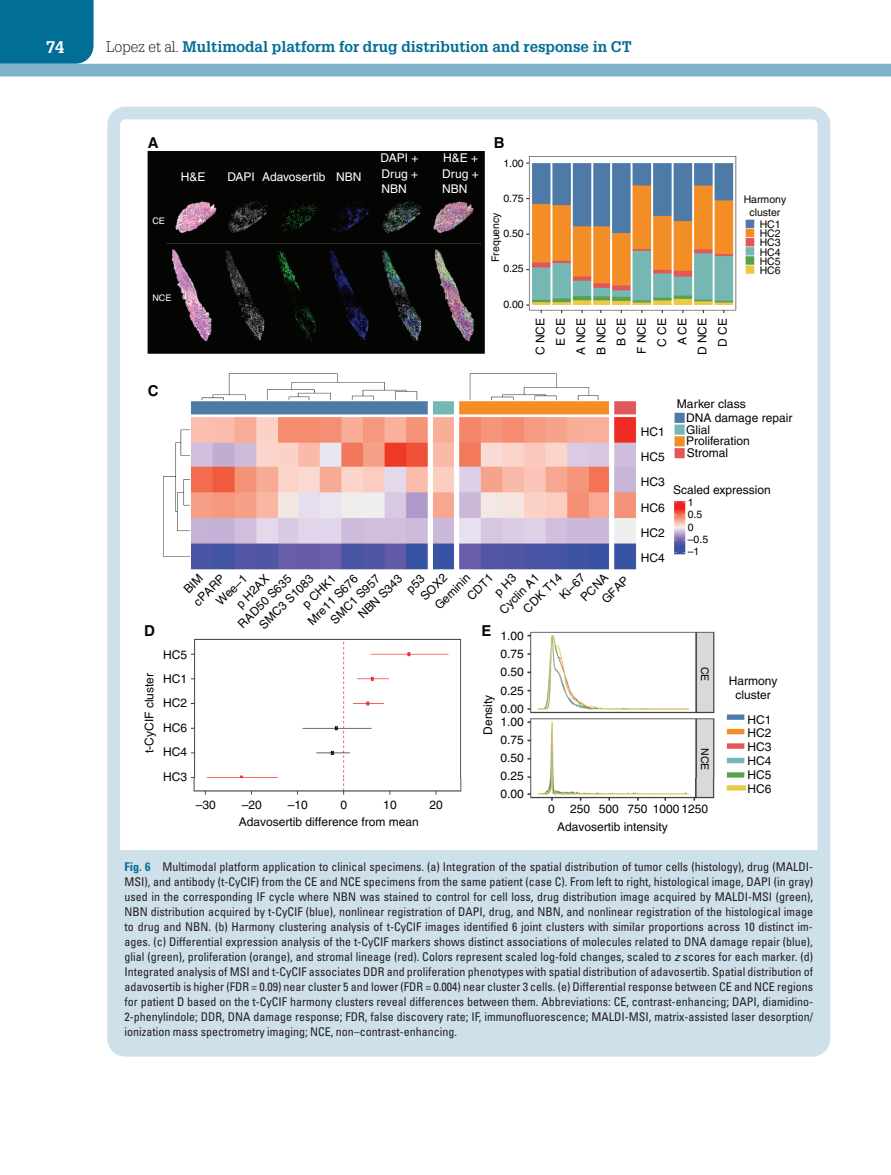
<style>
.page{position:relative;width:891px;height:1175px;background:#fff}
.page>*{position:absolute;margin:0;border:0;box-sizing:border-box;transform-origin:0 0}
.t1{font:700 16.5px "Glypha LT Std";color:#fff}
.t2{font:700 15px "Glypha LT Std";color:#006e96}
.t3{font:700 15px "Helvetica";color:#050504}
.t4{font:condensed 12px/15px "Univers LT Std";color:#231f20;text-align:justify}
.t5{font:12px/20.2px "Helvetica";color:#050504}
.t6{font:12px/15.9px "Helvetica";color:#fff}
.t7{font:10.5px/9.3px "Helvetica";color:#050504;text-align:center}
.t8{font:9px "Helvetica";color:#fff}
.s1{font-weight:300;color:#231f20}
.s2{font-weight:700;color:#006e96}
.s3{font-style:italic;font-stretch:normal}
</style>
<div class="page">
<div style="left:0;top:0;width:94px;height:64px;background:#006e96"></div>
<div style="left:0;top:64px;width:891px;height:12px;background:#7fb4ca"></div>
<div style="left:116px;top:850px;width:706px;height:196px;background:#cee0ea"></div>
<img style="left:147px;top:151px;width:608px;height:650px">
<div style="left:107px;top:107px;width:723px;height:949px;border:13px solid #cee0ea;border-radius:12px"></div>
<svg style="left:183px;top:574px;width:20px;height:20px"></svg>
<svg style="left:407px;top:573px;width:18px;height:22px"></svg>
<svg style="left:495px;top:573px;width:22px;height:25px"></svg>
<h1 class="t1" style="left:46px;top:37px;width:20px">74</h1>
<p class="t2" style="left:106px;top:37px;width:527px"><span class="s1">Lopez et al.</span> Multimodal platform for drug distribution and response in CT</p>
<p class="t3" style="left:148px;top:133px;width:12px">A</p>
<p class="t3" style="left:494px;top:133px;width:12px">B</p>
<p class="t8" style="left:152px;top:215px;width:14px">CE</p>
<p class="t6" style="left:181px;top:168px;width:26px">H&amp;E</p>
<p class="t6" style="left:227px;top:168px;width:100px">DAPI Adavosertib</p>
<p class="t6" style="left:336px;top:168px;width:27px">NBN</p>
<p class="t6" style="left:381px;top:150px;width:39px">DAPI +<br>Drug +</p>
<p class="t6" style="left:382px;top:180px;width:27px">NBN</p>
<p class="t8" style="left:152px;top:292px;width:20px">NCE</p>
<p class="t3" style="left:148px;top:382px;width:12px">C</p>
<p class="t6" style="left:443px;top:150px;width:37px">H&amp;E +</p>
<p class="t6" style="left:442px;top:167px;width:38px;line-height:14.4px">Drug +<br>NBN</p>
<p class="t7" style="left:503px;top:159px;width:22px">1.00</p>
<p class="t7" style="left:503px;top:194px;width:22px">0.75</p>
<p class="t7" style="left:503px;top:229px;width:22px">0.50</p>
<p class="t7" style="left:491px;top:262px;width:51px;rotate:-90deg">Frequency</p>
<p class="t7" style="left:503px;top:264px;width:22px">0.25</p>
<p class="t7" style="left:503px;top:299px;width:22px">0.00</p>
<p class="t5" style="left:530px;top:355px;width:39px;text-align:right;rotate:-90deg">C NCE<br>E CE<br>A NCE<br>B NCE<br>B CE<br>F NCE<br>C CE<br>A CE<br>D NCE<br>D CE</p>
<p class="t7" style="left:744px;top:193px;width:44px;line-height:12.6px">Harmony cluster</p>
<p class="t7" style="left:760px;top:219px;width:22px;text-align:justify">HC1<br>HC2<br>HC3<br>HC4<br>HC5<br>HC6</p>
<p class="t5" style="left:641px;top:421px;width:25px">HC1</p>
<p class="t5" style="left:641px;top:447px;width:25px">HC5</p>
<p class="t5" style="left:641px;top:472px;width:25px">HC3</p>
<p class="t5" style="left:641px;top:498px;width:25px">HC6</p>
<p class="t5" style="left:641px;top:523px;width:25px">HC2</p>
<p class="t5" style="left:641px;top:548px;width:25px">HC4</p>
<p class="t5" style="left:686px;top:397px;width:108px;line-height:14.2px;text-indent:-9px">Marker class<br>DNA damage repair</p>
<p class="t5" style="left:686px;top:424px;width:65px;line-height:11.4px">Glial<br>Proliferation<br>Stromal</p>
<p class="t5" style="left:673px;top:480px;width:99px">Scaled expression</p>
<p class="t7" style="left:688px;top:496px;width:22px;line-height:12.3px;text-align:left">1<br>0.5<br>0 –0.5 –1</p>
<p class="t5" style="left:575px;top:592px;width:35px;rotate:-45deg">PCNA</p>
<p class="t5" style="left:518px;top:603px;width:51px;rotate:-45deg">CDK T14</p>
<p class="t5" style="left:353px;top:609px;width:58px;rotate:-45deg">NBN S343</p>
<p class="t5" style="left:415px;top:591px;width:34px;rotate:-45deg">SOX2</p>
<p class="t5" style="left:554px;top:590px;width:32px;rotate:-45deg">Ki–67</p>
<p class="t5" style="left:231px;top:598px;width:43px;rotate:-45deg">p H2AX</p>
<p class="t5" style="left:188px;top:596px;width:40px;rotate:-45deg">cPARP</p>
<p class="t5" style="left:254px;top:619px;width:73px;rotate:-45deg">SMC3 S1083</p>
<p class="t5" style="left:303px;top:615px;width:67px;rotate:-45deg">Mre11 S676</p>
<p class="t5" style="left:325px;top:615px;width:66px;rotate:-45deg">SMC1 S957</p>
<p class="t5" style="left:233px;top:618px;width:72px;rotate:-45deg">RAD50 S635</p>
<p class="t5" style="left:462px;top:590px;width:33px;rotate:-45deg">CDT1</p>
<p class="t5" style="left:494px;top:604px;width:52px;rotate:-45deg">Cyclin A1</p>
<p class="t5" style="left:430px;top:600px;width:46px;rotate:-45deg">Geminin</p>
<p class="t5" style="left:211px;top:596px;width:40px;rotate:-45deg">Wee–1</p>
<p class="t5" style="left:297px;top:599px;width:44px;rotate:-45deg">p CHK1</p>
<p class="t5" style="left:597px;top:594px;width:34px;rotate:-45deg">GFAP</p>
<p class="t3" style="left:144px;top:621px;width:12px">D</p>
<p class="t3" style="left:482px;top:621px;width:12px">E</p>
<p class="t5" style="left:501px;top:626px;width:25px">1.00</p>
<p class="t5" style="left:139px;top:753px;width:82px;rotate:-90deg">t-CyCIF cluster</p>
<p class="t5" style="left:163px;top:644px;width:25px">HC5</p>
<p class="t5" style="left:163px;top:666px;width:25px;line-height:24.5px">HC1<br>HC2</p>
<p class="t5" style="left:163px;top:717px;width:25px">HC6</p>
<p class="t5" style="left:163px;top:742px;width:25px">HC4</p>
<p class="t5" style="left:163px;top:766px;width:25px">HC3</p>
<p class="t5" style="left:501px;top:645px;width:25px;line-height:18.1px;text-align:justify">0.75<br>0.50<br>0.25<br>0.00</p>
<p class="t5" style="left:501px;top:712px;width:25px;line-height:18.1px;text-align:justify">1.00<br>0.75<br>0.50<br>0.25<br>0.00</p>
<p class="t5" style="left:478px;top:734px;width:42px;rotate:-90deg">Density</p>
<p class="t7" style="left:710px;top:666px;width:16px;rotate:90deg">CE</p>
<p class="t7" style="left:710px;top:748px;width:24px;rotate:90deg">NCE</p>
<p class="t5" style="left:196px;top:795px;width:22px">–30</p>
<p class="t5" style="left:242px;top:795px;width:22px">–20</p>
<p class="t5" style="left:288px;top:795px;width:22px">–10</p>
<p class="t5" style="left:239px;top:796px;width:182px;line-height:17px;text-indent:102px">0<br>Adavosertib difference from mean</p>
<p class="t5" style="left:383px;top:795px;width:15px">10</p>
<p class="t5" style="left:429px;top:795px;width:15px">20</p>
<p class="t5" style="left:548px;top:798px;width:8px">0</p>
<p class="t5" style="left:557px;top:800px;width:152px;line-height:18px;text-indent:13px">250 500 750 1000 1250<br>Adavosertib intensity</p>
<p class="t5" style="left:729px;top:673px;width:50px;line-height:14.4px;text-align:center">Harmony cluster</p>
<p class="t5" style="left:748px;top:712px;width:26px;line-height:13.8px;text-align:justify">HC1<br>HC2<br>HC3<br>HC4<br>HC5<br>HC6</p>
<p class="t4" style="left:125px;top:859px;width:690px"><span class="s2">Fig. 6</span> Multimodal platform application to clinical specimens. (a) Integration of the spatial distribution of tumor cells (histology), drug (MALDI-MSI), and antibody (t-CyCIF) from the CE and NCE specimens from the same patient (case C). From left to right, histological image, DAPI (in gray) used in the corresponding IF cycle where NBN was stained to control for cell loss, drug distribution image acquired by MALDI-MSI (green), NBN distribution acquired by t-CyCIF (blue), nonlinear registration of DAPI, drug, and NBN, and nonlinear registration of the histological image to drug and NBN. (b) Harmony clustering analysis of t-CyCIF images identified 6 joint clusters with similar proportions across 10 distinct im&shy;ages. (c) Differential expression analysis of the t-CyCIF markers shows distinct associations of molecules related to DNA damage repair (blue), glial (green), proliferation (orange), and stromal lineage (red). Colors represent scaled log-fold changes, scaled to <span class="s3">z</span> scores for each marker. (d)<br>Integrated analysis of MSI and t-CyCIF associates DDR and proliferation phenotypes with spatial distribution of adavosertib. Spatial distribution of adavosertib is higher (FDR = 0.09) near cluster 5 and lower (FDR = 0.004) near cluster 3 cells. (e) Differential response between CE and NCE regions for patient D based on the t-CyCIF harmony clusters reveal differences between them. Abbreviations: CE, contrast-enhancing; DAPI, diamidino-2-phenylindole; DDR, DNA damage response; FDR, false discovery rate; IF, immunofluorescence; MALDI-MSI, matrix-assisted laser desorption/ ionization mass spectrometry imaging; NCE, non–contrast-enhancing.</p>
</div>
